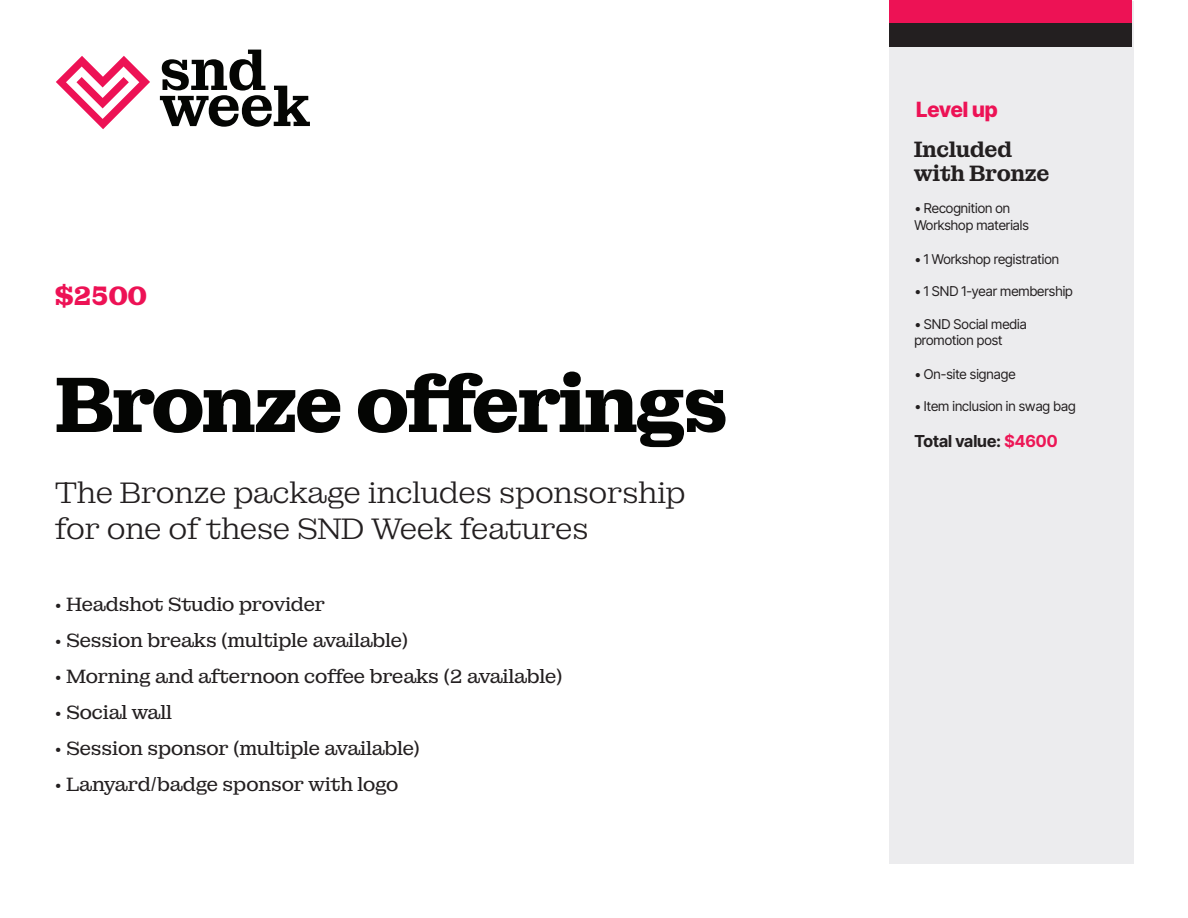
<style>
.page{position:relative;width:1188px;height:918px;background:#fff}
.page>*{position:absolute;margin:0;border:0;box-sizing:border-box;transform-origin:0 0}
.t1{font:700 79.5px "Montagu Slab 24 pt";letter-spacing:-.06em;color:#040503}
.t2{font:600 58.65px "Montagu Slab 120 pt";letter-spacing:-.025em;color:#040503}
.t3{font:300 30px/36px "Montagu Slab 24 pt";letter-spacing:-.04em;color:#231f20}
.t4{font:700 27px "Montagu Slab 24 pt";color:#ed1255}
.t5{font:600 22.5px "Montagu Slab 120 pt";letter-spacing:-.025em;color:#231f20}
.t6{font:800 21px "Inter Tight";color:#ed1255}
.t7{font:19.5px "Montagu Slab 24 pt";letter-spacing:-.04em;color:#231f20}
.t8{font:700 16.5px "Inter Tight";color:#231f20}
.t9{font:13.5px "Inter Tight";color:#231f20}
.s1{color:#ed1756}
</style>
<div class="page">
<div style="left:889px;top:1px;width:244px;height:862px;background:#ececee"></div>
<div style="left:889px;top:0;width:243px;height:24px;background:#ed1255"></div>
<div style="left:889px;top:23px;width:243px;height:24px;background:#231f20"></div>
<svg style="left:56px;top:56px;width:94px;height:73px"></svg>
<p class="t2" style="left:159px;top:24px;width:109px">snd</p>
<p class="t2" style="left:159px;top:60px;width:154px">week</p>
<p class="t4" style="left:54px;top:274px;width:95px">$2500</p>
<p class="t1" style="left:54px;top:343px;width:677px">Bronze offerings</p>
<p class="t3" style="left:54px;top:473px;width:634px">The Bronze package includes sponsorship for one of these SND Week features</p>
<p class="t7" style="left:54px;top:589px;width:273px">• Headshot Studio provider</p>
<p class="t7" style="left:54px;top:625px;width:356px">• Session breaks (multiple available)</p>
<p class="t7" style="left:54px;top:661px;width:510px">• Morning and afternoon coffee breaks (2 available)</p>
<p class="t7" style="left:54px;top:697px;width:120px">• Social wall</p>
<p class="t7" style="left:54px;top:733px;width:368px">• Session sponsor (multiple available)</p>
<p class="t7" style="left:54px;top:769px;width:346px">• Lanyard/badge sponsor with logo</p>
<p class="t6" style="left:916px;top:94px;width:83px">Level up</p>
<p class="t5" style="left:914px;top:132px;width:100px">Included</p>
<p class="t5" style="left:914px;top:156px;width:137px">with Bronze</p>
<p class="t9" style="left:914px;top:199px;width:97px">• Recognition on</p>
<p class="t9" style="left:914px;top:215px;width:116px">Workshop materials</p>
<p class="t9" style="left:914px;top:249px;width:146px">• 1 Workshop registration</p>
<p class="t9" style="left:914px;top:282px;width:160px">• 1 SND 1-year membership</p>
<p class="t9" style="left:914px;top:314px;width:114px">• SND Social media</p>
<p class="t9" style="left:914px;top:330px;width:90px">promotion post</p>
<p class="t9" style="left:914px;top:364px;width:103px">• On-site signage</p>
<p class="t9" style="left:914px;top:397px;width:163px">• Item inclusion in swag bag</p>
<p class="t8" style="left:914px;top:429px;width:145px">Total value: <span class="s1">$4600</span></p>
</div>
